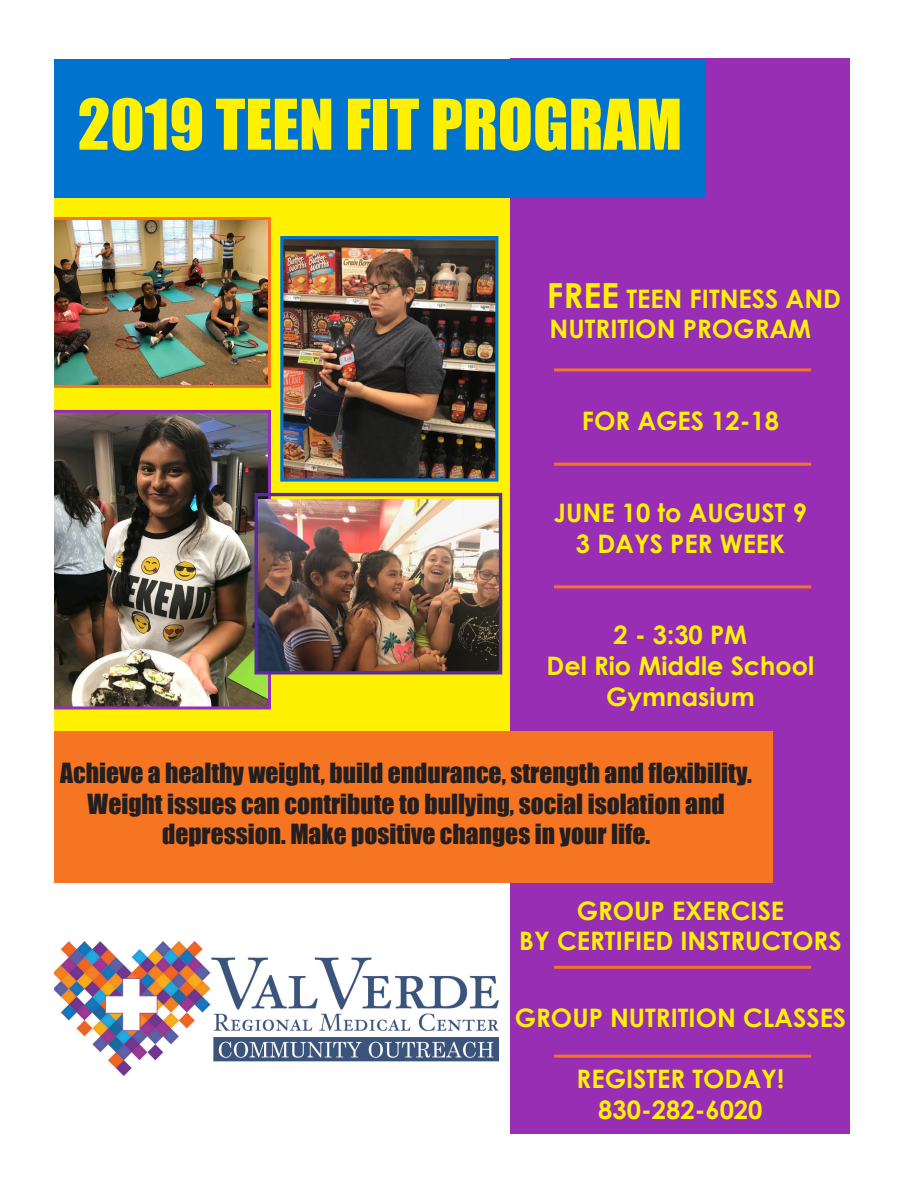
<style>
.page{position:relative;width:918px;height:1188px;background:#fff}
.page>*{position:absolute;margin:0;border:0;box-sizing:border-box;transform-origin:0 0}
.t1{font:76.5px "Impact";color:#fff101}
.t2{font:64.5px "Impact";color:#fff101}
.t3{font:700 25.5px/30.6px "Century Gothic";color:#fff101;text-align:center}
.t4{font:25.5px/30.6px "Impact";color:#231f20;text-align:center}
.s1{font-size:34.5px}
</style>
<div class="page">
<div style="left:54px;top:197px;width:457px;height:540px;background:#fff101"></div>
<div style="left:511px;top:59px;width:339px;height:1075px;background:#982eb4"></div>
<div style="left:54px;top:59px;width:651px;height:138px;background:#0073ce"></div>
<div style="left:54px;top:731px;width:718px;height:151px;background:#f57523"></div>
<img style="left:54px;top:941px;width:444px;height:134px">
<img style="left:54px;top:217px;width:217px;height:171px">
<hr style="left:554px;top:368px;width:257px;height:3px;background:#f57523">
<hr style="left:554px;top:463px;width:257px;height:3px;background:#f57523">
<hr style="left:554px;top:585px;width:257px;height:3px;background:#f57523">
<hr style="left:554px;top:966px;width:257px;height:3px;background:#f57523">
<hr style="left:554px;top:1055px;width:257px;height:3px;background:#f57523">
<img style="left:54px;top:410px;width:217px;height:299px">
<img style="left:284px;top:240px;width:210px;height:238px">
<div style="left:280px;top:236px;width:218px;height:246px;border:3px solid #0073ce"></div>
<img style="left:259px;top:500px;width:239px;height:171px">
<div style="left:255px;top:493px;width:247px;height:182px;border:3px solid #552b9d"></div>
<p class="t1" style="left:96px;top:66px;width:555px">TEEN FIT PROGRAM</p>
<p class="t2" style="left:78px;top:74px;width:606px">2019 TEEN FIT PROGRAM</p>
<p class="t3" style="left:547px;top:282px;width:296px;text-align:left"><span class="s1">FREE</span> TEEN FITNESS AND<br>NUTRITION PROGRAM</p>
<p class="t3" style="left:582px;top:405px;width:199px">FOR AGES 12-18</p>
<p class="t3" style="left:554px;top:496px;width:254px">JUNE 10 to AUGUST 9<br>3 DAYS PER WEEK</p>
<p class="t3" style="left:547px;top:619px;width:269px">2 - 3:30 PM<br>Del Rio Middle School<br>Gymnasium</p>
<p class="t4" style="left:60px;top:757px;width:693px">Achieve a healthy weight, build endurance, strength and flexibility.<br>Weight issues can contribute to bullying, social isolation and depression. Make positive changes in your life.</p>
<p class="t3" style="left:519px;top:894px;width:324px">GROUP EXERCISE<br>BY CERTIFIED INSTRUCTORS</p>
<p class="t3" style="left:515px;top:1002px;width:333px">GROUP NUTRITION CLASSES</p>
<p class="t3" style="left:577px;top:1063px;width:209px">REGISTER TODAY!<br>830-282-6020</p>
</div>
